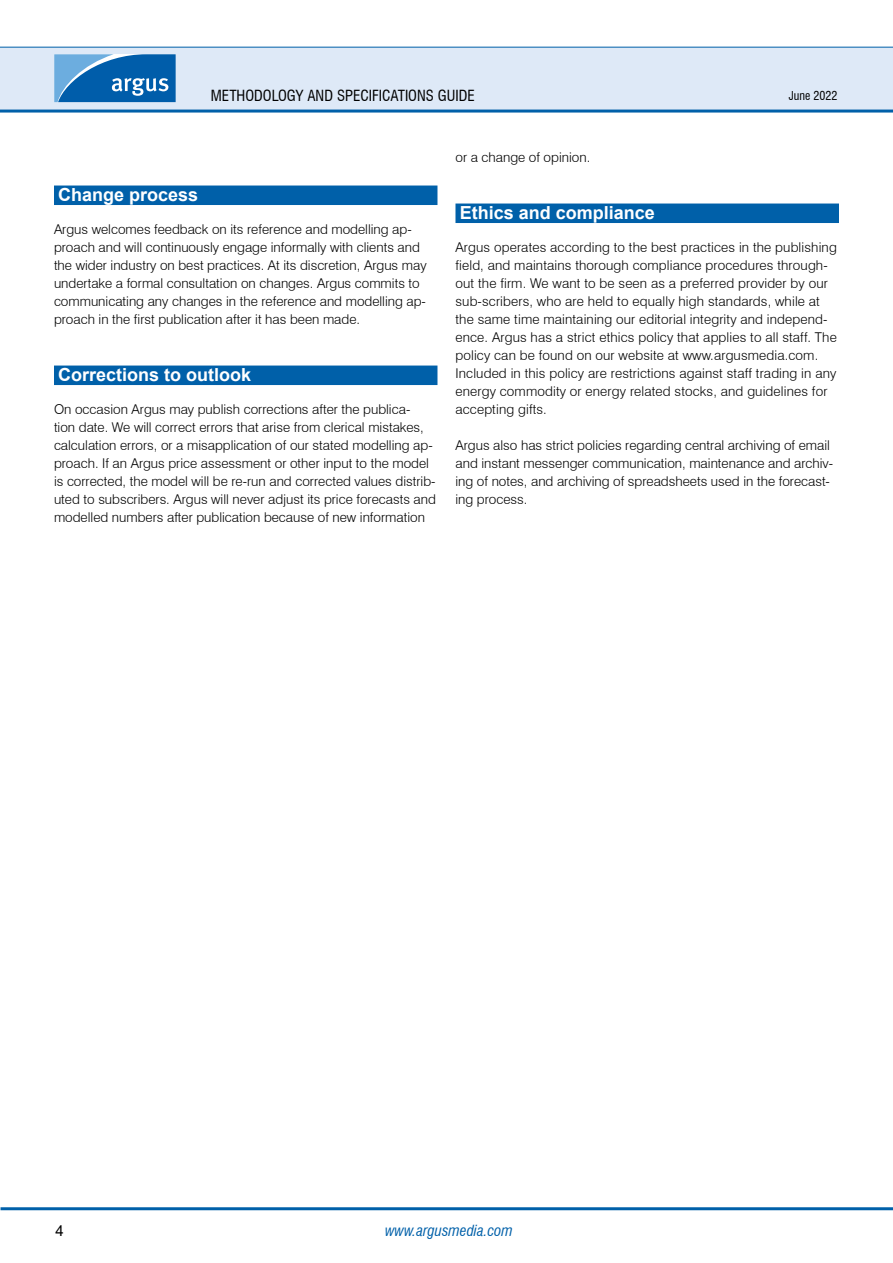
<style>
.page{position:relative;width:893px;height:1263px;background:#fff}
.page>*{position:absolute;margin:0;border:0;box-sizing:border-box;transform-origin:0 0}
.t1{font:700 18px "Arial";color:#fff}
.t2{font:condensed 15px "Swiss 721 BT";color:#000}
.t3{font:italic condensed 15px "Swiss 721 BT";color:#0060a9}
.t4{font:15px "Arial";color:#000}
.t5{font:300 13.5px/18px "Swiss 721 BT";color:#000}
.t6{font:condensed 12px "Swiss 721 BT";color:#000}
</style>
<div class="page">
<div style="left:0;top:47px;width:893px;height:64px;background:#dee9f7"></div>
<hr style="left:0;top:110px;width:893px;height:3px;background:#0060a9">
<hr style="left:0;top:47px;width:893px;height:1px;background:#0060a9">
<hr style="left:1px;top:1207px;width:892px;height:3px;background:#0060a9">
<svg style="left:54px;top:54px;width:122px;height:48px"></svg>
<div style="left:54px;top:186px;width:383px;height:19px;background:#0060a9"></div>
<div style="left:54px;top:366px;width:383px;height:19px;background:#0060a9"></div>
<div style="left:455px;top:204px;width:384px;height:19px;background:#0060a9"></div>
<p class="t2" style="left:211px;top:86px;width:265px">METHODOLOGY AND SPECIFICATIONS GUIDE</p>
<p class="t5" style="left:455px;top:148px;width:136px">or a change of opinion.</p>
<p class="t6" style="left:789px;top:88px;width:50px">JUNE 2022</p>
<h1 class="t1" style="left:58px;top:182px;width:142px">Change process</h1>
<p class="t5" style="left:54px;top:220px;width:374px">Argus welcomes feedback on its reference and modelling ap&shy;proach and will continuously engage informally with clients and the wider industry on best practices. At its discretion, Argus may undertake a formal consultation on changes. Argus commits to communicating any changes in the reference and modelling ap&shy;proach in the first publication after it has been made.</p>
<h1 class="t1" style="left:58px;top:362px;width:195px">Corrections to outlook</h1>
<p class="t5" style="left:54px;top:400px;width:383px">On occasion Argus may publish corrections after the publica-<br>tion date. We will correct errors that arise from clerical mistakes, calculation errors, or a misapplication of our stated modelling ap&shy;proach. If an Argus price assessment or other input to the model is corrected, the model will be re-run and corrected values distrib&shy;uted to subscribers. Argus will never adjust its price forecasts and modelled numbers after publication because of new information</p>
<h1 class="t1" style="left:460px;top:200px;width:197px">Ethics and compliance</h1>
<p class="t5" style="left:455px;top:238px;width:383px">Argus operates according to the best practices in the publishing field, and maintains thorough compliance procedures through&shy;out the firm. We want to be seen as a preferred provider by our sub-scribers, who are held to equally high standards, while at the same time maintaining our editorial integrity and independ&shy;ence. Argus has a strict ethics policy that applies to all staff. The policy can be found on our website at www.argusmedia.com.<br>Included in this policy are restrictions against staff trading in any energy commodity or energy related stocks, and guidelines for accepting gifts.</p>
<p class="t5" style="left:455px;top:436px;width:379px">Argus also has strict policies regarding central archiving of email and instant messenger communication, maintenance and archiv&shy;ing of notes, and archiving of spreadsheets used in the forecast&shy;ing process.</p>
<p class="t4" style="left:55px;top:1220px;width:10px">4</p>
<p class="t3" style="left:385px;top:1221px;width:129px">www.argusmedia.com</p>
</div>
